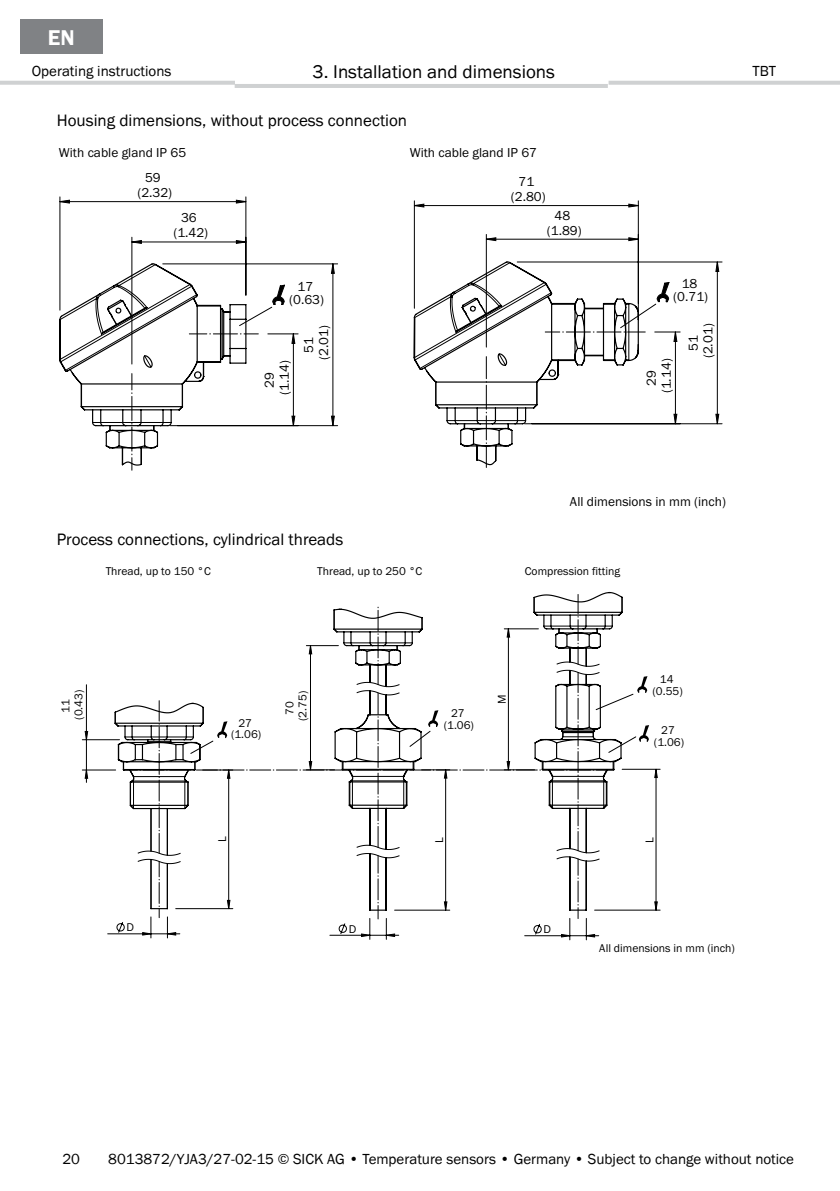
<style>
.page{position:relative;width:840px;height:1191px;background:#fff}
.page>*{position:absolute;margin:0;border:0;box-sizing:border-box;transform-origin:0 0}
.t1{font:700 22px "SICK Franklin";color:#fff}
.t2{font:19px "SICK Franklin";color:#000}
.t3{font:17px "SICK Franklin";color:#000}
.t4{font:15px "SICK Franklin";color:#000}
.t5{font:13.4px/15px "SICK Franklin";color:#000;text-align:center}
.t6{font:11.6px/11.6px "SICK Franklin";color:#000;text-align:center}
</style>
<div class="page">
<div style="left:20px;top:20px;width:82px;height:34px;background:#808285"></div>
<svg style="left:0;top:81px;width:235px;height:4px"></svg>
<svg style="left:608px;top:81px;width:231px;height:4px"></svg>
<hr style="left:234px;top:84px;width:373px;height:4px;background:#cfd1d2">
<svg style="left:413px;top:200px;width:309px;height:224px"></svg>
<svg style="left:486px;top:238px;width:152px;height:3px"></svg>
<svg style="left:715px;top:262px;width:3px;height:162px"></svg>
<svg style="left:414px;top:204px;width:224px;height:3px"></svg>
<svg style="left:639px;top:282px;width:37px;height:142px"></svg>
<svg style="left:59px;top:196px;width:188px;height:66px"></svg>
<svg style="left:132px;top:240px;width:114px;height:3px"></svg>
<svg style="left:60px;top:200px;width:186px;height:3px"></svg>
<svg style="left:238px;top:261px;width:100px;height:166px"></svg>
<svg style="left:413px;top:260px;width:226px;height:206px"></svg>
<svg style="left:59px;top:262px;width:199px;height:208px"></svg>
<hr style="left:108px;top:933px;width:43px;height:1px;background:#000">
<hr style="left:82px;top:769px;width:34px;height:1px;background:#000">
<hr style="left:82px;top:739px;width:37px;height:1px;background:#000">
<hr style="left:86px;top:684px;width:1px;height:55px;background:#000">
<hr style="left:621px;top:769px;width:38px;height:1px;background:#000">
<hr style="left:594px;top:909px;width:65px;height:1px;background:#000">
<svg style="left:85px;top:731px;width:3px;height:51px"></svg>
<svg style="left:648px;top:769px;width:9px;height:141px"></svg>
<svg style="left:113px;top:591px;width:535px;height:349px"></svg>
<h1 class="t1" style="left:48px;top:24px;width:28px">EN</h1>
<p class="t4" style="left:32px;top:62px;width:141px">Operating instructions</p>
<h2 class="t2" style="left:312px;top:60px;width:244px">3. Installation and dimensions</h2>
<p class="t4" style="left:752px;top:62px;width:25px">TBT</p>
<p class="t3" style="left:57px;top:110px;width:352px">Housing dimensions, without process connection</p>
<p class="t5" style="left:59px;top:145px;width:129px">With cable gland IP 65</p>
<p class="t5" style="left:409px;top:145px;width:129px">With cable gland IP 67</p>
<p class="t5" style="left:137px;top:170px;width:36px">59 (2.32)</p>
<p class="t5" style="left:510px;top:174px;width:36px">71 (2.80)</p>
<p class="t5" style="left:173px;top:211px;width:36px">36 (1.42)</p>
<p class="t5" style="left:546px;top:208px;width:36px">48 (1.89)</p>
<p class="t5" style="left:289px;top:280px;width:36px;line-height:13.4px">17 (0.63)</p>
<p class="t5" style="left:673px;top:277px;width:36px;line-height:13.4px">18 (0.71)</p>
<p class="t5" style="left:262px;top:395px;width:36px;rotate:-90deg">29 (1.14)</p>
<p class="t5" style="left:301px;top:360px;width:36px;rotate:-90deg">51 (2.01)</p>
<p class="t5" style="left:643px;top:393px;width:36px;rotate:-90deg">29 (1.14)</p>
<p class="t5" style="left:685px;top:358px;width:36px;rotate:-90deg">51 (2.01)</p>
<p class="t5" style="left:569px;top:494px;width:157px">All dimensions in mm (inch)</p>
<p class="t3" style="left:57px;top:529px;width:288px">Process connections, cylindrical threads</p>
<p class="t6" style="left:106px;top:565px;width:107px">Thread, up to 150 °C</p>
<p class="t6" style="left:317px;top:565px;width:107px">Thread, up to 250 °C</p>
<p class="t6" style="left:524px;top:565px;width:97px">Compression fitting</p>
<p class="t6" style="left:59px;top:720px;width:32px;line-height:13px;rotate:-90deg">11 (0.43)</p>
<p class="t6" style="left:126px;top:921px;width:9px">D</p>
<p class="t6" style="left:231px;top:717px;width:32px">27 (1.06)</p>
<p class="t6" style="left:283px;top:721px;width:32px;line-height:13px;rotate:-90deg">70 (2.75)</p>
<p class="t6" style="left:216px;top:842px;width:7px;rotate:-90deg">L</p>
<p class="t6" style="left:348px;top:923px;width:9px">D</p>
<p class="t6" style="left:443px;top:707px;width:32px">27 (1.06)</p>
<p class="t6" style="left:496px;top:704px;width:11px;rotate:-90deg">M</p>
<p class="t6" style="left:433px;top:843px;width:7px;rotate:-90deg">L</p>
<p class="t6" style="left:543px;top:923px;width:9px">D</p>
<p class="t6" style="left:652px;top:673px;width:32px">14 (0.55)</p>
<p class="t6" style="left:653px;top:724px;width:32px">27 (1.06)</p>
<p class="t6" style="left:643px;top:842px;width:7px;rotate:-90deg">L</p>
<p class="t6" style="left:599px;top:943px;width:137px">All dimensions in mm (inch)</p>
<p class="t4" style="left:62px;top:1149px;width:19px">20</p>
<p class="t4" style="left:108px;top:1149px;width:687px">8013872/YJA3/27-02-15 © SICK AG • Temperature sensors • Germany • Subject to change without notice</p>
</div>
